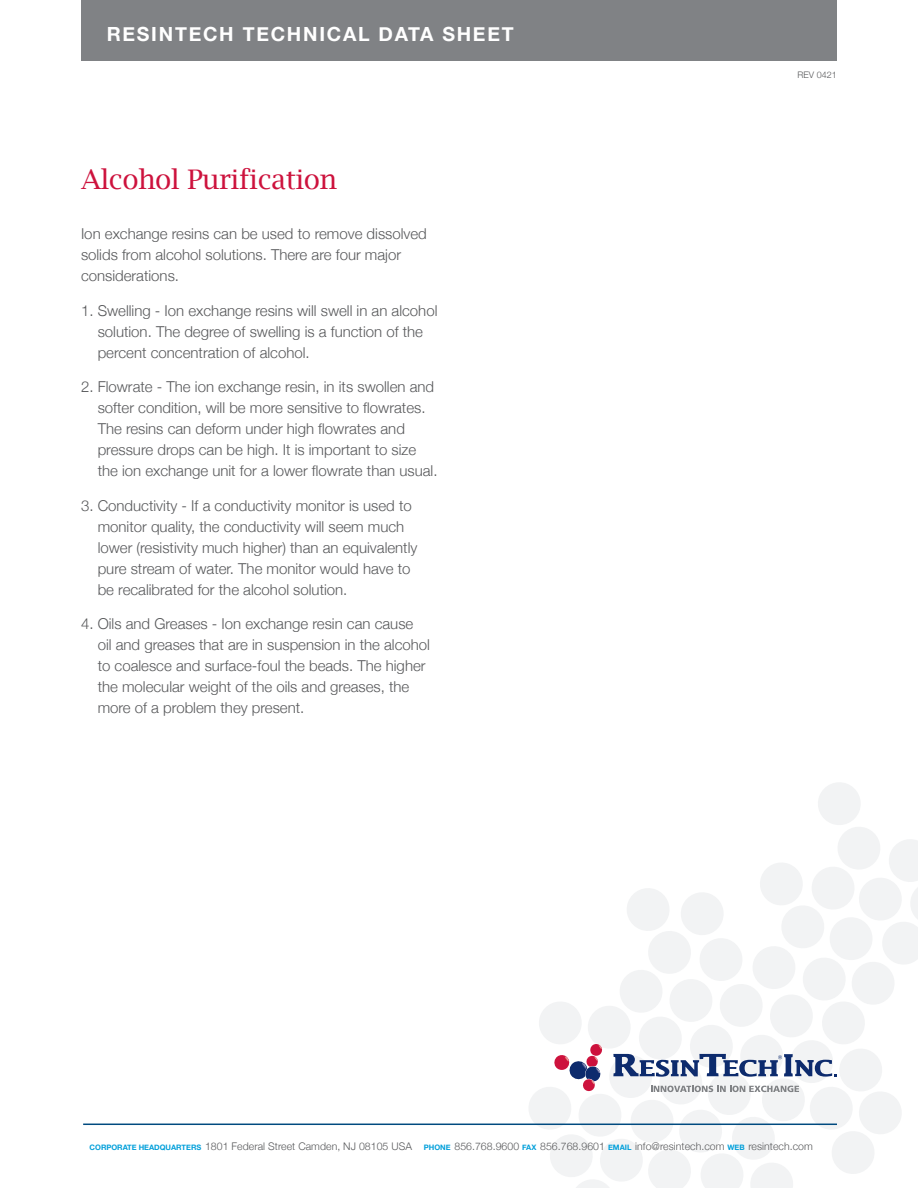
<style>
.page{position:relative;width:918px;height:1188px;background:#fff}
.page>*{position:absolute;margin:0;border:0;box-sizing:border-box;transform-origin:0 0}
.CALLOUT_copy{font:27px "Lucida Bright";letter-spacing:-.01em;color:#cd123d}
.SUBHEAD_cyan{font:700 19.5px "Helvetica Neue";letter-spacing:.09em;color:#fff}
.PARAGRAPH_copy{font:300 15px/21px "Helvetica Neue";color:#57585a}
.t1{font:300 10.5px "Helvetica Neue";letter-spacing:.005em;color:#57585a}
.t2{font:300 9px "Helvetica Neue";letter-spacing:.005em;color:#57585a}
.s1{font-weight:700;font-size:7.5px;color:#009fda}
</style>
<div class="page">
<div style="left:81px;top:0;width:756px;height:60px;background:#808285"></div>
<svg style="left:528px;top:783px;width:390px;height:405px"></svg>
<hr style="left:83px;top:1124px;width:754px;height:1px;background:#004a7f">
<p class="SUBHEAD_cyan" style="left:107px;top:22px;width:408px">RESINTECH TECHNICAL DATA SHEET</p>
<p class="CALLOUT_copy" style="left:81px;top:164px;width:257px">Alcohol Purification</p>
<p class="PARAGRAPH_copy" style="left:81px;top:223px;width:347px">Ion exchange resins can be used to remove dissolved solids from alcohol solutions. There are four major considerations.</p>
<p class="PARAGRAPH_copy" style="left:98px;top:299px;width:341px;text-indent:-17px">1. Swelling - Ion exchange resins will swell in an alcohol solution. The degree of swelling is a function of the percent concentration of alcohol.</p>
<p class="PARAGRAPH_copy" style="left:98px;top:376px;width:341px;text-indent:-17px">2. Flowrate - The ion exchange resin, in its swollen and softer condition, will be more sensitive to flowrates.<br>The resins can deform under high flowrates and pressure drops can be high. It is important to size the ion exchange unit for a lower flowrate than usual.</p>
<p class="PARAGRAPH_copy" style="left:98px;top:494px;width:321px;text-indent:-17px">3. Conductivity - If a conductivity monitor is used to monitor quality, the conductivity will seem much lower (resistivity much higher) than an equivalently pure stream of water. The monitor would have to be recalibrated for the alcohol solution.</p>
<p class="PARAGRAPH_copy" style="left:98px;top:613px;width:334px;text-indent:-17px">4. Oils and Greases - Ion exchange resin can cause oil and greases that are in suspension in the alcohol to coalesce and surface-foul the beads. The higher the molecular weight of the oils and greases, the more of a problem they present.</p>
<p class="t2" style="left:797px;top:69px;width:41px">REV 0421</p>
<p class="t1" style="left:90px;top:1139px;width:324px"><span class="s1">CORPORATE HEADQUARTERS</span> 1801 Federal Street Camden, NJ 08105 USA</p>
<p class="t1" style="left:424px;top:1139px;width:390px"><span class="s1">PHONE</span> 856.768.9600 <span class="s1">FAX</span> 856.768.9601 <span class="s1">EMAIL</span> info@resintech.com <span class="s1">WEB</span> resintech.com</p>
</div>
